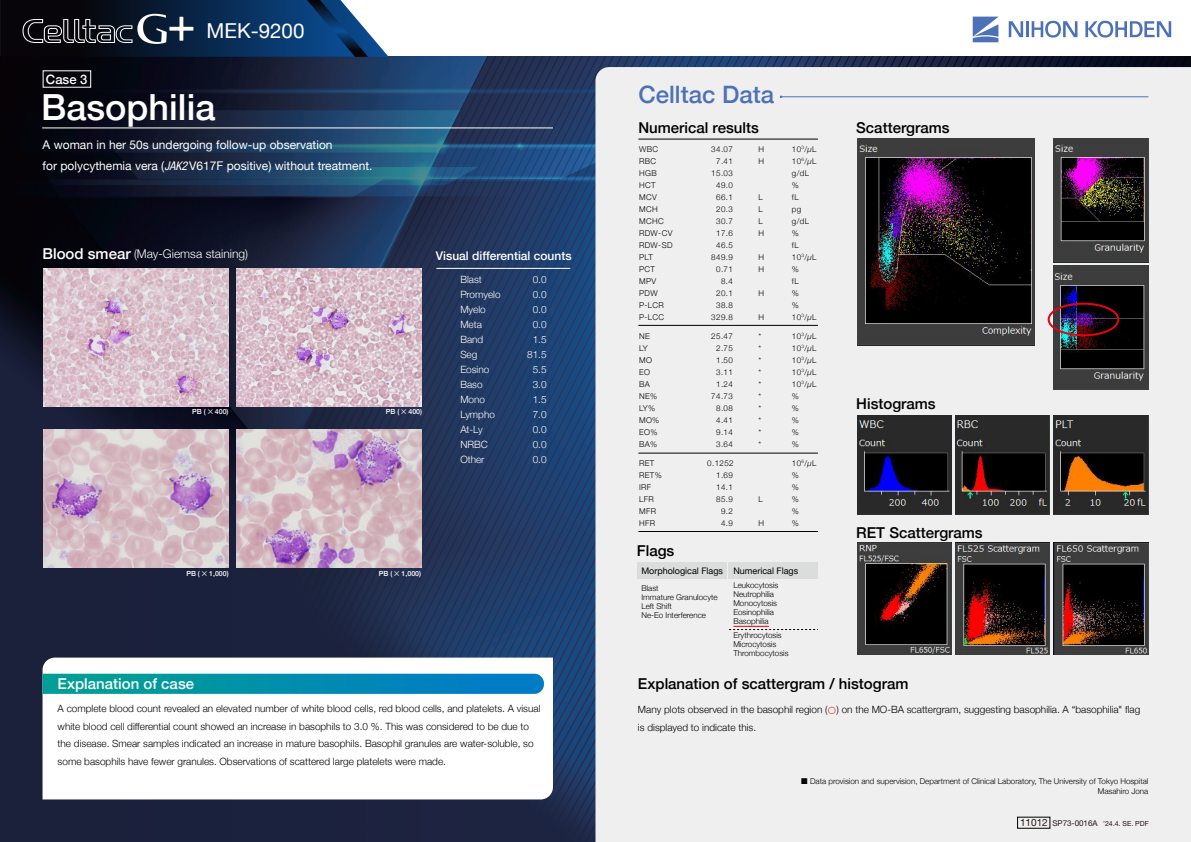
<style>
.page{position:relative;width:1191px;height:842px;background:#fff}
.page>*{position:absolute;margin:0;border:0;box-sizing:border-box;transform-origin:0 0}
.t1{font:500 36px "Helvetica Neue";color:#fff}
.t2{font:500 24px "Helvetica Neue";color:#4d71b7}
.t3{font:20.6px "Helvetica Neue";color:#fff}
.t4{font:500 15px "Helvetica Neue";color:#000}
.t5{font:500 15px "Helvetica Neue";color:#fff}
.t6{font:500 13px "Helvetica Neue";color:#fff}
.t7{font:12px/21px "Helvetica Neue";color:#fff}
.t8{font:300 12px "Helvetica Neue";color:#fff}
.t9{font:500 12px "Helvetica Neue";color:#fff}
.t10{font:300 10px/17.5px "Helvetica Neue";color:#000}
.t11{font:300 10px/15px "Helvetica Neue";color:#fff}
.t12{font:9px "Helvetica Neue";color:#000}
.t13{font:300 8px/12px "Helvetica Neue";color:#000}
.t14{font:300 8px/12px "Helvetica Neue";letter-spacing:.05em;color:#000}
.t15{font:300 8px/12px "Helvetica Neue";letter-spacing:.05em;color:#040000;text-align:right}
.t16{font:500 7px "Helvetica Neue";color:#fff}
.t17{font:7px "Helvetica Neue LT Std";color:#231815}
.s1{font-style:italic;font-stretch:condensed}
.s2{font-weight:500;font-size:15px}
.s3{font-style:italic}
.s4{font-size:10px}
.s5{font-size:8px}
</style>
<div class="page">
<img style="left:0;top:57px;width:1191px;height:785px">
<div style="left:595px;top:67px;width:596px;height:775px;background:#efefef"></div>
<svg style="left:43px;top:658px;width:510px;height:141px"></svg>
<div style="left:637px;top:562px;width:89px;height:17px;background:#dbdcdc"></div>
<div style="left:729px;top:562px;width:89px;height:17px;background:#dbdcdc"></div>
<svg style="left:0;top:0;width:389px;height:57px"></svg>
<svg style="left:1008px;top:21px;width:69px;height:17px"></svg>
<svg style="left:1085px;top:21px;width:86px;height:17px"></svg>
<svg style="left:972px;top:17px;width:26px;height:25px"></svg>
<hr style="left:42px;top:127px;width:511px;height:1px;background:#fff">
<hr style="left:781px;top:97px;width:367px;height:1px;background:#4d71b7">
<hr style="left:638px;top:325px;width:180px;height:1px;background:#000">
<hr style="left:638px;top:453px;width:180px;height:1px;background:#000">
<hr style="left:638px;top:139px;width:180px;height:1px;background:#000">
<hr style="left:638px;top:531px;width:180px;height:1px;background:#000">
<img style="left:857px;top:139px;width:177px;height:206px">
<img style="left:1053px;top:139px;width:95px;height:123px">
<img style="left:1053px;top:266px;width:95px;height:123px">
<img style="left:857px;top:416px;width:94px;height:99px">
<img style="left:955px;top:416px;width:95px;height:99px">
<img style="left:1053px;top:416px;width:95px;height:99px">
<img style="left:857px;top:543px;width:94px;height:111px">
<img style="left:955px;top:543px;width:95px;height:111px">
<img style="left:1053px;top:543px;width:95px;height:111px">
<hr style="left:733px;top:626px;width:36px;height:1px;background:#e60012">
<img style="left:44px;top:268px;width:184px;height:139px">
<img style="left:237px;top:268px;width:184px;height:139px">
<img style="left:44px;top:429px;width:184px;height:139px">
<img style="left:237px;top:429px;width:184px;height:139px">
<div style="left:1047px;top:303px;width:72px;height:33px;border:2px solid #e60212;border-radius:50%"></div>
<svg style="left:729px;top:629px;width:89px;height:1px"></svg>
<svg style="left:43px;top:674px;width:501px;height:20px"></svg>
<hr style="left:436px;top:268px;width:134px;height:1px;background:#fff">
<svg style="left:828px;top:706px;width:7px;height:8px"></svg>
<svg style="left:801px;top:778px;width:6px;height:6px"></svg>
<h3 class="t6" style="left:46px;top:68px;width:43px">Case 3</h3>
<h3 class="t3" style="left:207px;top:16px;width:99px">MEK-9200</h3>
<h1 class="t1" style="left:41px;top:79px;width:176px">Basophilia</h1>
<h2 class="t2" style="left:638px;top:75px;width:137px">Celltac Data</h2>
<h3 class="t4" style="left:638px;top:115px;width:122px">Numerical results</h3>
<h3 class="t4" style="left:856px;top:115px;width:95px">Scattergrams</h3>
<p class="t7" style="left:43px;top:135px;width:331px">A woman in her 50s undergoing follow-up observation<br>for polycythemia vera (<span class="s1">JAK2</span> V617F positive) without treatment.</p>
<p class="t8" style="left:43px;top:244px;width:207px"><span class="s2">Blood smear</span> (May-Giemsa staining)</p>
<p class="t16" style="left:192px;top:406px;width:38px">PB ( ✕ 400)</p>
<p class="t16" style="left:386px;top:406px;width:38px">PB ( ✕ 400)</p>
<p class="t9" style="left:436px;top:246px;width:137px">Visual differential counts</p>
<p class="t11" style="left:460px;top:272px;width:42px">Blast<br>Promyelo<br>Myelo<br>Meta<br>Band<br>Seg<br>Eosino<br>Baso<br>Mono<br>Lympho<br>At-Ly<br>NRBC<br>Other</p>
<p class="t11" style="left:527px;top:272px;width:21px;text-align:center">0.0<br>0.0<br>0.0<br>0.0<br>1.5<br>81.5<br>5.5<br>3.0<br>1.5<br>7.0<br>0.0<br>0.0<br>0.0</p>
<p class="t16" style="left:186px;top:568px;width:44px">PB ( ✕ 1,000)</p>
<p class="t16" style="left:379px;top:568px;width:44px">PB ( ✕ 1,000)</p>
<h3 class="t5" style="left:58px;top:671px;width:138px">Explanation of case</h3>
<p class="t10" style="left:58px;top:699px;width:484px">A complete blood count revealed an elevated number of white blood cells, red blood cells, and platelets. A visual white blood cell differential count showed an increase in basophils to 3.0 %. This was considered to be due to the disease. Smear samples indicated an increase in mature basophils. Basophil granules are water-soluble, so some basophils have fewer granules. Observations of scattered large platelets were made.</p>
<p class="t14" style="left:639px;top:142px;width:35px">WBC<br>RBC<br>HGB<br>HCT<br>MCV<br>MCH<br>MCHC<br>RDW-CV<br>RDW-SD<br>PLT<br>PCT<br>MPV<br>PDW<br>P-LCR<br>P-LCC</p>
<p class="t14" style="left:639px;top:329px;width:22px">NE<br>LY<br>MO<br>EO<br>BA<br>NE%<br>LY%<br>MO%<br>EO%<br>BA%</p>
<p class="t14" style="left:639px;top:456px;width:24px">RET<br>RET%<br>IRF<br>LFR<br>MFR<br>HFR</p>
<h3 class="t4" style="left:637px;top:539px;width:39px">Flags</h3>
<p class="t15" style="left:711px;top:142px;width:23px">34.07<br>7.41<br>15.03<br>49.0<br>66.1<br>20.3<br>30.7<br>17.6<br>46.5<br>849.9<br>0.71<br>8.4<br>20.1<br>38.8<br>329.8</p>
<p class="t15" style="left:711px;top:329px;width:23px">25.47<br>2.75<br>1.50<br>3.11<br>1.24<br>74.73<br>8.08<br>4.41<br>9.14<br>3.64</p>
<p class="t15" style="left:707px;top:456px;width:28px">0.1252<br>1.69<br>14.1<br>85.9<br>9.2<br>4.9</p>
<p class="t13" style="left:758px;top:142px;width:7px">H<br>H</p>
<p class="t13" style="left:758px;top:190px;width:7px">L<br>L<br>L<br>H</p>
<p class="t13" style="left:758px;top:250px;width:7px">H<br>H</p>
<p class="t13" style="left:758px;top:286px;width:7px">H</p>
<p class="t13" style="left:758px;top:310px;width:7px">H</p>
<p class="t13" style="left:758px;top:329px;width:4px;text-align:justify">* * * * * * * * * *</p>
<p class="t13" style="left:758px;top:492px;width:6px">L</p>
<p class="t13" style="left:758px;top:516px;width:7px">H</p>
<p class="t14" style="left:792px;top:142px;width:26px">10<sup>3</sup>/<span class="s3">μ</span>L<br>10<sup>6</sup>/<span class="s3">μ</span>L g/dL %<br>fL<br>pg g/dL %<br>fL<br>10<sup>3</sup>/<span class="s3">μ</span>L %<br>fL<br>%<br>%<br>10<sup>3</sup>/<span class="s3">μ</span>L</p>
<p class="t13" style="left:792px;top:329px;width:26px">10<sup>3</sup>/<span class="s3">μ</span>L<br>10<sup>3</sup>/<span class="s3">μ</span>L<br>10<sup>3</sup>/<span class="s3">μ</span>L<br>10<sup>3</sup>/<span class="s3">μ</span>L<br>10<sup>3</sup>/<span class="s3">μ</span>L %<br>%<br>%<br>%<br>%</p>
<p class="t13" style="left:792px;top:456px;width:26px">10<sup>6</sup>/<span class="s3">μ</span>L %<br>%<br>%<br>%<br>%</p>
<p class="t12" style="left:641px;top:564px;width:83px">Morphological Flags</p>
<p class="t13" style="left:641px;top:583px;width:78px;line-height:9px">Blast<br>Immature Granulocyte<br>Left Shift<br>Ne-Eo Interference</p>
<p class="t12" style="left:733px;top:564px;width:66px">Numerical Flags</p>
<p class="t13" style="left:733px;top:580px;width:47px;line-height:9px">Leukocytosis<br>Neutrophilia<br>Monocytosis<br>Eosinophilia<br>Basophilia</p>
<p class="t13" style="left:733px;top:630px;width:57px;line-height:9px">Erythrocytosis<br>Microcytosis<br>Thrombocytosis</p>
<h3 class="t4" style="left:856px;top:392px;width:81px">Histograms</h3>
<h3 class="t4" style="left:856px;top:520px;width:128px">RET Scattergrams</h3>
<h3 class="t4" style="left:638px;top:672px;width:272px">Explanation of scattergram / histogram</h3>
<p class="t10" style="left:638px;top:701px;width:504px;line-height:17.2px">Many plots observed in the basophil region ( ) on the MO-BA scattergram, suggesting basophilia. A “basophilia" flag is displayed to indicate this.</p>
<p class="t13" style="left:810px;top:775px;width:340px;line-height:10.8px;text-align:right">Data provision and supervision, Department of Clinical Laboratory, The University of Tokyo Hospital<br>Masahiro Jona</p>
<p class="t17" style="left:1020px;top:819px;width:130px"><span class="s4">11012</span> <span class="s5">SP73-0016A</span> ’24.4. SE. PDF</p>
</div>
